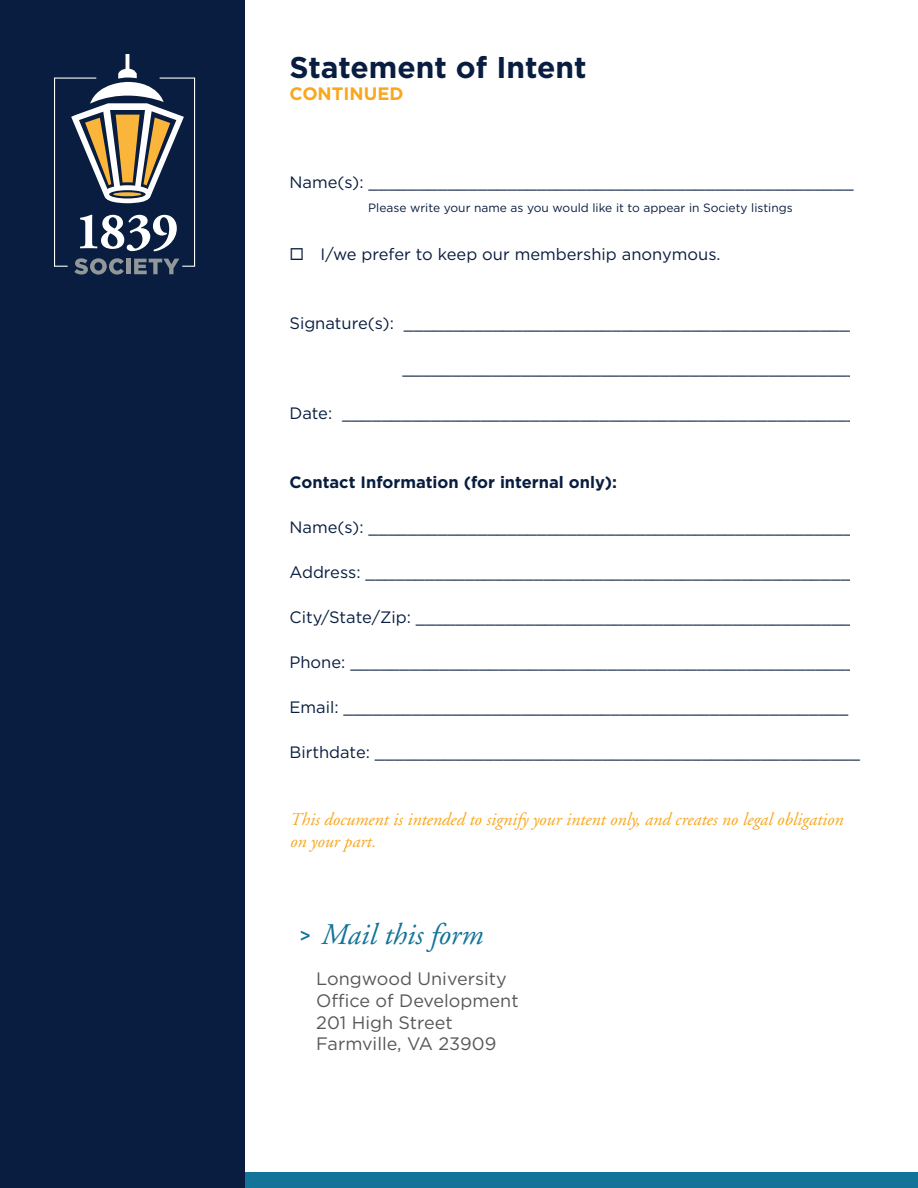
<style>
.page{position:relative;width:918px;height:1188px;background:#fff}
.page>*{position:absolute;margin:0;border:0;box-sizing:border-box;transform-origin:0 0}
.t1{font:700 30px "Gotham";color:#081d3f}
.t2{font:italic 30px "Adobe Garamond";color:#137398}
.t3{font:italic 18px/21.6px "Adobe Garamond";color:#f9a71e}
.t4{font:18px/21.6px "Gotham";color:#57585a}
.t5{font:700 18px "Gotham";color:#f9a71e}
.t6{font:16.5px "Gotham";color:#081d3f}
.t7{font:700 16.5px "Gotham";color:#081d3f}
.t8{font:12px "Gotham";color:#081d3f}
.s1{font-family:"Gotham";font-weight:500;font-style:normal;font-size:18px}
</style>
<div class="page">
<div style="left:245px;top:1173px;width:673px;height:15px;background:#137398"></div>
<div style="left:0;top:0;width:245px;height:1188px;background:#081d3f"></div>
<svg style="left:54px;top:54px;width:141px;height:221px"></svg>
<h1 class="t1" style="left:289px;top:47px;width:299px">Statement of Intent</h1>
<p class="t5" style="left:289px;top:81px;width:116px">CONTINUED</p>
<p class="t6" style="left:289px;top:172px;width:566px">Name(s): _________________________________________________</p>
<p class="t8" style="left:368px;top:200px;width:426px">Please write your name as you would like it to appear in Society listings</p>
<p class="t6" style="left:289px;top:244px;width:433px">◻ I/we prefer to keep our membership anonymous.</p>
<p class="t6" style="left:289px;top:313px;width:571px">Signature(s): ______________________________________________</p>
<p class="t6" style="left:402px;top:358px;width:457px">______________________________________________</p>
<p class="t6" style="left:289px;top:403px;width:569px">Date: ____________________________________________________</p>
<p class="t7" style="left:289px;top:471px;width:329px">Contact Information (for internal only):</p>
<p class="t6" style="left:289px;top:517px;width:566px">Name(s): _________________________________________________</p>
<p class="t6" style="left:289px;top:562px;width:563px">Address: _________________________________________________</p>
<p class="t6" style="left:289px;top:607px;width:573px">City/State/Zip: _____________________________________________</p>
<p class="t6" style="left:289px;top:652px;width:567px">Phone: ___________________________________________________</p>
<p class="t6" style="left:289px;top:697px;width:560px">Email: ___________________________________________________</p>
<p class="t6" style="left:289px;top:742px;width:572px">Birthdate: _________________________________________________</p>
<p class="t3" style="left:289px;top:809px;width:555px">This document is intended to signify your intent only, and creates no legal obligation on your part.</p>
<h1 class="t2" style="left:300px;top:918px;width:184px"><span class="s1">&gt;</span> Mail this form</h1>
<p class="t4" style="left:316px;top:968px;width:204px">Longwood University<br>Office of Development<br>201 High Street<br>Farmville, VA 23909</p>
</div>
